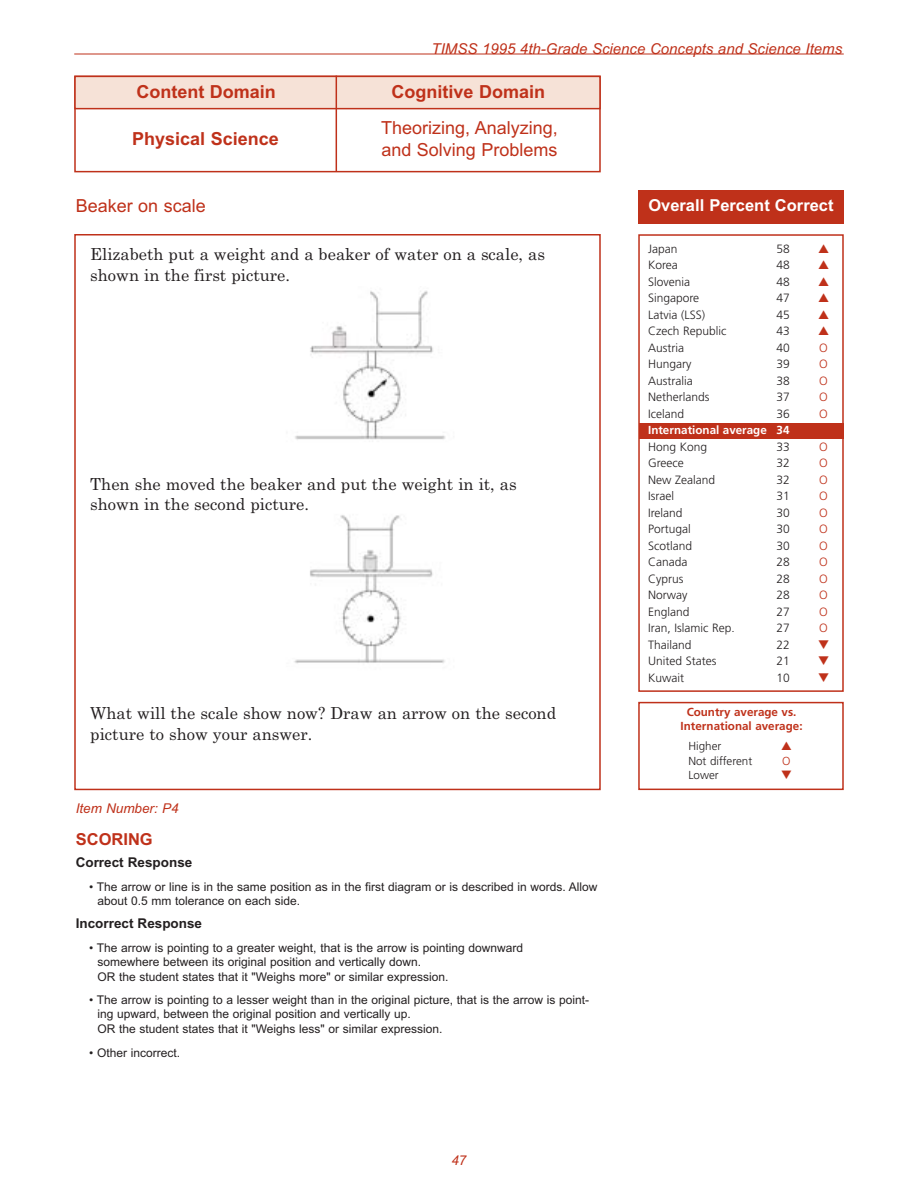
<style>
.page{position:relative;width:918px;height:1188px;background:#fff}
.page>*{position:absolute;margin:0;border:0;box-sizing:border-box;transform-origin:0 0}
.t1{font:18px/21.6px "Arial";color:#bf311a}
.t2{font:700 18px "Arial";color:#bf311a}
.t3{font:16.5px/20.2px "Century Schoolbook";color:#231f20}
.t4{font:700 16.5px "Arial";color:#fff}
.t5{font:700 16.5px "Arial";color:#bf311a}
.t6{font:italic 15px "Arial";color:#bf311a}
.t7{font:700 13.5px "Arial";color:#231f20}
.t8{font:italic 13.5px "Arial";color:#bf311a}
.t9{font:12px/14.4px "Arial";color:#231f20}
.t10{font:300 12px "Frutiger";color:#231f20}
.t11{font:300 12px "Frutiger";color:#bf311a}
.t12{font:700 11.7px/14.4px "Frutiger";color:#bf311a;text-align:center}
.t13{font:300 11.7px/14.4px "Frutiger";color:#231f20}
.t14{font:700 11.7px "Frutiger";color:#fff}
.t15{font:300 11.7px "Frutiger";color:#bf311a}
</style>
<div class="page">
<div style="left:638px;top:234px;width:206px;height:458px;border:2px solid #bf311a"></div>
<div style="left:74px;top:234px;width:527px;height:556px;border:2px solid #bf311a"></div>
<hr style="left:74px;top:54px;width:770px;height:1px;background:#bf311a">
<div style="left:639px;top:423px;width:205px;height:16px;background:#bf311a"></div>
<div style="left:638px;top:702px;width:206px;height:88px;border:2px solid #bf311a"></div>
<div style="left:638px;top:190px;width:206px;height:34px;background:#bf311a"></div>
<div style="left:74px;top:76px;width:527px;height:96px;border:2px solid #bf311a"></div>
<div style="left:75px;top:76px;width:525px;height:33px;background:#f6e2d7"></div>
<div style="left:74px;top:76px;width:527px;height:33px;border:2px solid #bf311a"></div>
<hr style="left:336px;top:76px;width:1px;height:96px;background:#bf311a">
<img style="left:294px;top:290px;width:152px;height:374px">
<p class="t6" style="left:432px;top:43px;width:412px">TIMSS 1995 4th-Grade Science Concepts and Science Items</p>
<h1 class="t2" style="left:136px;top:85px;width:141px">Content Domain</h1>
<h1 class="t2" style="left:392px;top:85px;width:155px">Cognitive Domain</h1>
<h1 class="t2" style="left:132px;top:132px;width:148px">Physical Science</h1>
<h1 class="t1" style="left:381px;top:119px;width:178px">Theorizing, Analyzing, and Solving Problems</h1>
<h1 class="t1" style="left:76px;top:197px;width:132px">Beaker on scale</h1>
<h2 class="t3" style="left:90px;top:246px;width:456px">Elizabeth put a weight and a beaker of water on a scale, as shown in the first picture.</h2>
<h2 class="t3" style="left:90px;top:475px;width:428px">Then she moved the beaker and put the weight in it, as shown in the second picture.</h2>
<h2 class="t3" style="left:90px;top:705px;width:467px">What will the scale show now? Draw an arrow on the second picture to show your answer.</h2>
<p class="t8" style="left:76px;top:804px;width:104px">Item Number: P4</p>
<h2 class="t5" style="left:76px;top:833px;width:79px">SCORING</h2>
<p class="t7" style="left:76px;top:857px;width:118px">Correct Response</p>
<p class="t9" style="left:97px;top:880px;width:502px;text-indent:-8px">• The arrow or line is in the same position as in the first diagram or is described in words. Allow about 0.5 mm tolerance on each side.</p>
<p class="t7" style="left:76px;top:919px;width:128px">Incorrect Response</p>
<p class="t9" style="left:97px;top:942px;width:427px;text-indent:-8px">• The arrow is pointing to a greater weight, that is the arrow is pointing downward somewhere between its original position and vertically down.<br>OR the student states that it "Weighs more" or similar expression.</p>
<p class="t9" style="left:97px;top:994px;width:493px;text-indent:-8px">• The arrow is pointing to a lesser weight than in the original picture, that is the arrow is point&shy;ing upward, between the original position and vertically up.<br>OR the student states that it "Weighs less" or similar expression.</p>
<p class="t9" style="left:89px;top:1046px;width:92px">• Other incorrect.</p>
<p class="t8" style="left:451px;top:1156px;width:17px">47</p>
<h2 class="t4" style="left:648px;top:199px;width:187px">Overall Percent Correct</h2>
<p class="t10" style="left:648px;top:244px;width:31px">Japan</p>
<p class="t10" style="left:776px;top:244px;width:15px">58</p>
<p class="t10" style="left:648px;top:260px;width:31px">Korea</p>
<p class="t10" style="left:776px;top:260px;width:15px">48</p>
<p class="t10" style="left:648px;top:277px;width:43px">Slovenia</p>
<p class="t10" style="left:776px;top:277px;width:15px">48</p>
<p class="t10" style="left:648px;top:293px;width:53px">Singapore</p>
<p class="t10" style="left:776px;top:293px;width:15px">47</p>
<p class="t10" style="left:648px;top:310px;width:58px">Latvia (LSS)</p>
<p class="t10" style="left:776px;top:310px;width:15px">45</p>
<p class="t10" style="left:648px;top:326px;width:80px">Czech Republic</p>
<p class="t10" style="left:776px;top:326px;width:15px">43</p>
<p class="t10" style="left:648px;top:343px;width:37px">Austria</p>
<p class="t10" style="left:776px;top:343px;width:15px">40</p>
<p class="t11" style="left:819px;top:343px;width:10px">O</p>
<p class="t10" style="left:648px;top:359px;width:45px">Hungary</p>
<p class="t10" style="left:776px;top:359px;width:15px">39</p>
<p class="t11" style="left:819px;top:359px;width:10px">O</p>
<p class="t10" style="left:648px;top:376px;width:46px">Australia</p>
<p class="t10" style="left:776px;top:376px;width:15px">38</p>
<p class="t11" style="left:819px;top:376px;width:10px">O</p>
<p class="t10" style="left:648px;top:392px;width:63px">Netherlands</p>
<p class="t10" style="left:776px;top:392px;width:15px">37</p>
<p class="t11" style="left:819px;top:392px;width:10px">O</p>
<p class="t10" style="left:648px;top:409px;width:37px">Iceland</p>
<p class="t10" style="left:776px;top:409px;width:15px">36</p>
<p class="t11" style="left:819px;top:409px;width:10px">O</p>
<p class="t14" style="left:648px;top:426px;width:143px">International average 34</p>
<p class="t10" style="left:648px;top:442px;width:61px">Hong Kong</p>
<p class="t10" style="left:776px;top:442px;width:15px">33</p>
<p class="t11" style="left:819px;top:442px;width:10px">O</p>
<p class="t10" style="left:648px;top:458px;width:37px">Greece</p>
<p class="t10" style="left:776px;top:458px;width:15px">32</p>
<p class="t11" style="left:819px;top:458px;width:10px">O</p>
<p class="t10" style="left:648px;top:475px;width:69px">New Zealand</p>
<p class="t10" style="left:776px;top:475px;width:15px">32</p>
<p class="t11" style="left:819px;top:475px;width:10px">O</p>
<p class="t10" style="left:648px;top:491px;width:27px">Israel</p>
<p class="t10" style="left:776px;top:491px;width:15px">31</p>
<p class="t11" style="left:819px;top:491px;width:10px">O</p>
<p class="t10" style="left:648px;top:508px;width:36px">Ireland</p>
<p class="t10" style="left:776px;top:508px;width:15px">30</p>
<p class="t11" style="left:819px;top:508px;width:10px">O</p>
<p class="t10" style="left:648px;top:524px;width:44px">Portugal</p>
<p class="t10" style="left:776px;top:524px;width:15px">30</p>
<p class="t11" style="left:819px;top:524px;width:10px">O</p>
<p class="t10" style="left:648px;top:541px;width:45px">Scotland</p>
<p class="t10" style="left:776px;top:541px;width:15px">30</p>
<p class="t11" style="left:819px;top:541px;width:10px">O</p>
<p class="t10" style="left:648px;top:557px;width:41px">Canada</p>
<p class="t10" style="left:776px;top:557px;width:15px">28</p>
<p class="t11" style="left:819px;top:557px;width:10px">O</p>
<p class="t10" style="left:648px;top:574px;width:37px">Cyprus</p>
<p class="t10" style="left:776px;top:574px;width:15px">28</p>
<p class="t11" style="left:819px;top:574px;width:10px">O</p>
<p class="t10" style="left:648px;top:590px;width:41px">Norway</p>
<p class="t10" style="left:776px;top:590px;width:15px">28</p>
<p class="t11" style="left:819px;top:590px;width:10px">O</p>
<p class="t10" style="left:648px;top:607px;width:43px">England</p>
<p class="t10" style="left:776px;top:607px;width:15px">27</p>
<p class="t11" style="left:819px;top:607px;width:10px">O</p>
<p class="t10" style="left:648px;top:623px;width:88px">Iran, Islamic Rep.</p>
<p class="t10" style="left:776px;top:623px;width:15px">27</p>
<p class="t11" style="left:819px;top:623px;width:10px">O</p>
<p class="t10" style="left:648px;top:640px;width:45px">Thailand</p>
<p class="t10" style="left:776px;top:640px;width:15px">22</p>
<p class="t10" style="left:648px;top:656px;width:70px">United States</p>
<p class="t10" style="left:776px;top:656px;width:15px">21</p>
<p class="t10" style="left:648px;top:673px;width:37px">Kuwait</p>
<p class="t10" style="left:776px;top:673px;width:15px">10</p>
<p class="t12" style="left:681px;top:706px;width:123px">Country average vs.<br>International average:</p>
<p class="t13" style="left:688px;top:740px;width:65px">Higher<br>Not different</p>
<p class="t15" style="left:782px;top:756px;width:10px">O</p>
<p class="t13" style="left:688px;top:769px;width:32px">Lower</p>
</div>
